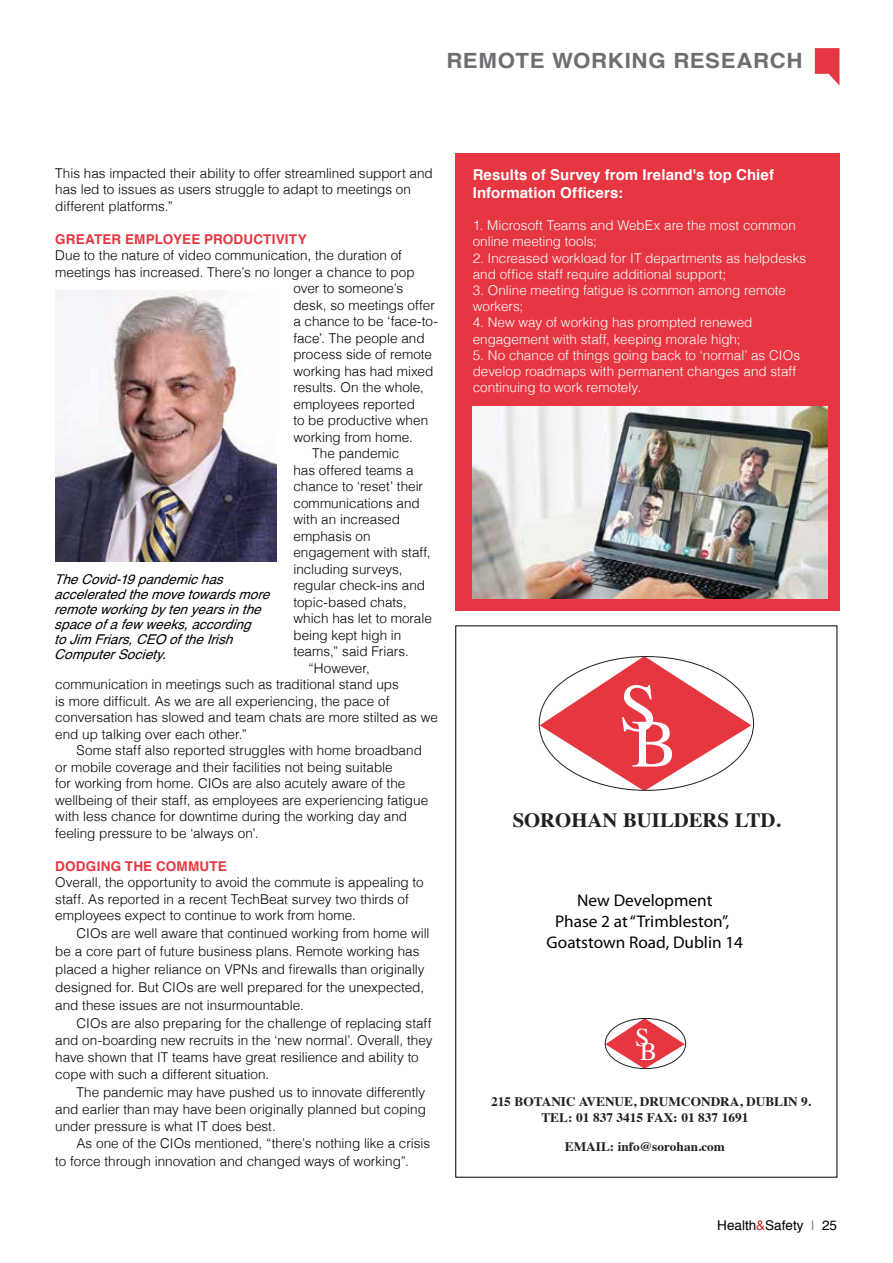
<style>
.page{position:relative;width:893px;height:1263px;background:#fff}
.page>*{position:absolute;margin:0;border:0;box-sizing:border-box;transform-origin:0 0}
.t1{font:67.65px "Times";color:#fff}
.t2{font:25.35px "Times";color:#fff}
.t3{font:700 21px "Helvetica";letter-spacing:.025em;color:#6d6e71;scale:1.06 1}
.t4{font:700 20.25px "Times";color:#221f1f}
.t5{font:16.95px/21.1px "Myriad Pro";color:#000;text-align:center}
.t6{font:700 15px/18px "Helvetica";letter-spacing:.005em;color:#fff}
.t7{font:300 13.5px/17.2px "Helvetica";color:#000}
.t8{font:300 13.5px/16.2px "Helvetica";color:#fff}
.t9{font:italic 13.5px/15px "Helvetica";letter-spacing:.005em;color:#000}
.t10{font:700 13.5px "Helvetica";letter-spacing:.015em;color:#e63641}
.t11{font:13.5px "Helvetica";color:#000}
.t12{font:700 13.05px/15.6px "Times";color:#221f1f}
.s1{color:#d2232a}
.s2{color:#808285}
</style>
<div class="page">
<svg style="left:815px;top:48px;width:24px;height:37px"></svg>
<svg style="left:538px;top:656px;width:217px;height:414px"></svg>
<div style="left:455px;top:153px;width:384px;height:458px;background:#e63641"></div>
<img style="left:473px;top:407px;width:354px;height:191px">
<img style="left:55px;top:290px;width:221px;height:271px">
<h3 class="t3" style="left:446px;top:44px;width:337px">REMOTE WORKING RESEARCH</h3>
<p class="t7" style="left:55px;top:164px;width:379px;line-height:16.5px">This has impacted their ability to offer streamlined support and has led to issues as users struggle to adapt to meetings on different platforms.”</p>
<p class="t10" style="left:55px;top:228px;width:253px">GREATER EMPLOYEE PRODUCTIVITY</p>
<p class="t7" style="left:55px;top:246px;width:348px">Due to the nature of video communication, the duration of</p>
<p class="t7" style="left:55px;top:263px;width:361px">meetings has increased. There’s no longer a chance to pop</p>
<p class="t7" style="left:293px;top:279px;width:111px">over to someone’s</p>
<p class="t7" style="left:293px;top:296px;width:143px">desk, so meetings offer</p>
<p class="t7" style="left:293px;top:312px;width:146px">a chance to be ‘face-to-</p>
<p class="t7" style="left:293px;top:329px;width:133px">face’. The people and</p>
<p class="t7" style="left:293px;top:345px;width:140px">process side of remote</p>
<p class="t7" style="left:293px;top:362px;width:141px">working has had mixed</p>
<p class="t7" style="left:293px;top:378px;width:132px">results. On the whole,</p>
<p class="t7" style="left:293px;top:395px;width:123px">employees reported</p>
<p class="t7" style="left:293px;top:411px;width:136px">to be productive when</p>
<p class="t7" style="left:293px;top:428px;width:121px">working from home.</p>
<p class="t7" style="left:312px;top:444px;width:89px">The pandemic</p>
<p class="t7" style="left:293px;top:460px;width:122px">has offered teams a</p>
<p class="t7" style="left:293px;top:477px;width:131px">chance to ‘reset’ their</p>
<p class="t7" style="left:293px;top:493px;width:128px">communications and</p>
<p class="t7" style="left:293px;top:510px;width:108px">with an increased</p>
<p class="t7" style="left:293px;top:526px;width:79px">emphasis on</p>
<p class="t7" style="left:293px;top:543px;width:139px">engagement with staff,</p>
<p class="t7" style="left:293px;top:559px;width:111px">including surveys,</p>
<p class="t7" style="left:293px;top:576px;width:133px">regular check-ins and</p>
<p class="t7" style="left:293px;top:592px;width:115px">topic-based chats,</p>
<p class="t7" style="left:293px;top:609px;width:140px">which has let to morale</p>
<p class="t7" style="left:293px;top:625px;width:110px">being kept high in</p>
<p class="t7" style="left:293px;top:642px;width:117px">teams,” said Friars.</p>
<p class="t7" style="left:308px;top:658px;width:63px">“However,</p>
<p class="t7" style="left:55px;top:675px;width:345px">communication in meetings such as traditional stand ups</p>
<p class="t7" style="left:55px;top:691px;width:336px">is more difficult. As we are all experiencing, the pace of</p>
<p class="t7" style="left:55px;top:708px;width:384px">conversation has slowed and team chats are more stilted as we</p>
<p class="t7" style="left:55px;top:724px;width:193px">end up talking over each other.”</p>
<p class="t7" style="left:77px;top:741px;width:347px">Some staff also reported struggles with home broadband</p>
<p class="t7" style="left:55px;top:757px;width:339px">or mobile coverage and their facilities not being suitable</p>
<p class="t7" style="left:55px;top:774px;width:352px">for working from home. CIOs are also acutely aware of the</p>
<p class="t7" style="left:55px;top:790px;width:374px">wellbeing of their staff, as employees are experiencing fatigue</p>
<p class="t7" style="left:55px;top:807px;width:353px">with less chance for downtime during the working day and</p>
<p class="t7" style="left:55px;top:823px;width:205px">feeling pressure to be ‘always on’.</p>
<p class="t10" style="left:55px;top:855px;width:173px">DODGING THE COMMUTE</p>
<p class="t7" style="left:55px;top:873px;width:370px;line-height:16.5px">Overall, the opportunity to avoid the commute is appealing to staff. As reported in a recent TechBeat survey two thirds of employees expect to continue to work from home.</p>
<p class="t7" style="left:55px;top:924px;width:376px;line-height:18px;text-indent:21px">CIOs are well aware that continued working from home will be a core part of future business plans. Remote working has placed a higher reliance on VPNs and firewalls than originally designed for. But CIOs are well prepared for the unexpected, and these issues are not insurmountable.</p>
<p class="t7" style="left:55px;top:1013px;width:379px;text-indent:21px">CIOs are also preparing for the challenge of replacing staff and on-boarding new recruits in the ‘new normal’. Overall, they have shown that IT teams have great resilience and ability to cope with such a different situation.</p>
<p class="t7" style="left:55px;top:1082px;width:372px;text-align:justify;text-indent:21px">The pandemic may have pushed us to innovate differently and earlier than may have been originally planned but coping under pressure is what IT does best.</p>
<p class="t7" style="left:55px;top:1134px;width:376px;text-indent:21px">As one of the CIOs mentioned, “there’s nothing like a crisis to force through innovation and changed ways of working”.</p>
<p class="t9" style="left:54px;top:572px;width:219px">The Covid-19 pandemic has accelerated the move towards more remote working by ten years in the space of a few weeks, according<br>to Jim Friars, CEO of the Irish<br>Computer Society.</p>
<p class="t6" style="left:473px;top:166px;width:303px">Results of Survey from Ireland's top Chief<br>Information Officers:</p>
<p class="t8" style="left:473px;top:216px;width:325px">1. Microsoft Teams and WebEx are the most common online meeting tools;</p>
<p class="t8" style="left:473px;top:249px;width:335px">2. Increased workload for IT departments as helpdesks and office staff require additional support;</p>
<p class="t8" style="left:473px;top:281px;width:315px">3. Online meeting fatigue is common among remote workers;</p>
<p class="t8" style="left:473px;top:313px;width:281px">4. New way of working has prompted renewed engagement with staff, keeping morale high;</p>
<p class="t8" style="left:473px;top:346px;width:329px">5. No chance of things going back to ‘normal’ as CIOs develop roadmaps with permanent changes and staff continuing to work remotely.</p>
<h1 class="t1" style="left:619px;top:645px;width:40px">S</h1>
<h1 class="t1" style="left:631px;top:680px;width:48px">B</h1>
<h3 class="t4" style="left:513px;top:800px;width:270px">SOROHAN BUILDERS LTD.</h3>
<p class="t5" style="left:547px;top:889px;width:198px">New Development<br>Phase 2 at “Trimbleston”,<br>Goatstown Road, Dublin 14</p>
<h2 class="t2" style="left:635px;top:1014px;width:16px">S</h2>
<h2 class="t2" style="left:640px;top:1027px;width:19px">B</h2>
<p class="t12" style="left:541px;top:1093px;width:271px;text-indent:-50px">215 BOTANIC AVENUE, DRUMCONDRA, DUBLIN 9.<br>TEL: 01 837 3415 FAX: 01 837 1691</p>
<p class="t12" style="left:565px;top:1137px;width:162px">EMAIL: info@sorohan.com</p>
<p class="t11" style="left:717px;top:1214px;width:121px">Health<span class="s1">&amp;</span>Safety <span class="s2">|</span> 25</p>
</div>
